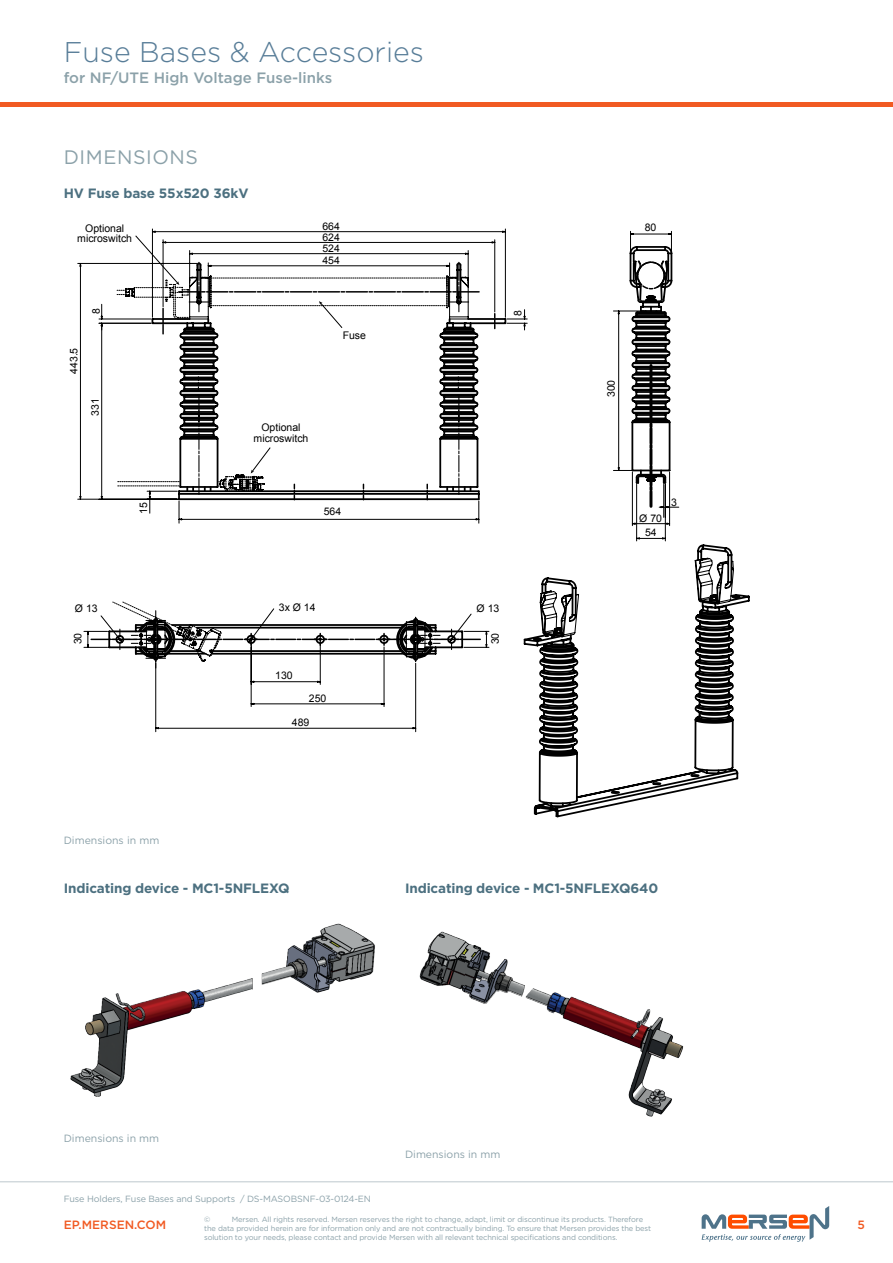
<style>
.page{position:relative;width:893px;height:1263px;background:#fff}
.page>*{position:absolute;margin:0;border:0;box-sizing:border-box;transform-origin:0 0}
.t1{font:300 28.5px "Gotham";color:#587d98}
.t2{font:19.5px "Gotham";letter-spacing:.03em;color:#8ba1a9}
.t3{font:500 15px "Gotham";color:#8ba1a9}
.t4{font:700 13.5px "Gotham";letter-spacing:-.01em;color:#4c7080}
.t5{font:500 12px "Gotham";color:#f15a22}
.t6{font:10.5px/10.5px "Arial";color:#000;text-align:center}
.t7{font:10.5px "Gotham";color:#8ba1a9}
.t8{font:9px "Gotham";letter-spacing:-.015em;color:#8ba1a9}
.t9{font:7.5px/9px "Gotham";letter-spacing:-.015em;color:#8ba1a9}
</style>
<div class="page">
<hr style="left:0;top:102px;width:893px;height:4px;background:#f15a22">
<hr style="left:0;top:1181px;width:893px;height:1px;background:#bec8cd">
<svg style="left:702px;top:1206px;width:127px;height:36px"></svg>
<svg style="left:155px;top:544px;width:595px;height:272px"></svg>
<svg style="left:670px;top:558px;width:59px;height:99px"></svg>
<svg style="left:77px;top:229px;width:593px;height:503px"></svg>
<hr style="left:649px;top:491px;width:3px;height:15px;background:#000">
<svg style="left:629px;top:245px;width:44px;height:245px"></svg>
<svg style="left:91px;top:235px;width:389px;height:433px"></svg>
<img style="left:286px;top:923px;width:89px;height:70px">
<img style="left:70px;top:961px;width:224px;height:136px">
<img style="left:419px;top:931px;width:58px;height:62px">
<img style="left:465px;top:946px;width:219px;height:171px">
<h1 class="t1" style="left:64px;top:34px;width:362px">Fuse Bases &amp; Accessories</h1>
<h3 class="t3" style="left:64px;top:68px;width:270px">for NF/UTE High Voltage Fuse-links</h3>
<h2 class="t2" style="left:64px;top:145px;width:136px">DIMENSIONS</h2>
<h3 class="t4" style="left:64px;top:184px;width:186px">HV Fuse base 55x520 36kV</h3>
<h3 class="t6" style="left:77px;top:223px;width:56px">Optional microswitch</h3>
<h3 class="t6" style="left:322px;top:221px;width:19px">664</h3>
<h3 class="t6" style="left:322px;top:255px;width:19px">454</h3>
<h3 class="t6" style="left:322px;top:232px;width:19px">624</h3>
<h3 class="t6" style="left:322px;top:243px;width:19px">524</h3>
<h3 class="t6" style="left:91px;top:314px;width:7px;rotate:-90deg">8</h3>
<h3 class="t6" style="left:69px;top:374px;width:28px;rotate:-90deg">443.5</h3>
<h3 class="t6" style="left:90px;top:416px;width:19px;rotate:-90deg">331</h3>
<h3 class="t6" style="left:254px;top:423px;width:56px">Optional microswitch</h3>
<h3 class="t6" style="left:343px;top:330px;width:25px">Fuse</h3>
<h3 class="t6" style="left:138px;top:514px;width:13px;rotate:-90deg">15</h3>
<h3 class="t6" style="left:324px;top:506px;width:19px">564</h3>
<h3 class="t6" style="left:513px;top:316px;width:7px;rotate:-90deg">8</h3>
<h3 class="t6" style="left:75px;top:603px;width:24px">Ø 13</h3>
<h3 class="t6" style="left:279px;top:603px;width:38px">3x Ø 14</h3>
<h3 class="t6" style="left:477px;top:603px;width:24px">Ø 13</h3>
<h3 class="t6" style="left:73px;top:644px;width:13px;rotate:-90deg">30</h3>
<h3 class="t6" style="left:490px;top:644px;width:13px;rotate:-90deg">30</h3>
<h3 class="t6" style="left:275px;top:670px;width:19px">130</h3>
<h3 class="t6" style="left:309px;top:693px;width:19px">250</h3>
<h3 class="t6" style="left:292px;top:717px;width:19px">489</h3>
<h3 class="t6" style="left:645px;top:223px;width:13px">80</h3>
<h3 class="t6" style="left:606px;top:397px;width:19px;rotate:-90deg">300</h3>
<h3 class="t6" style="left:639px;top:513px;width:24px">Ø 70</h3>
<h3 class="t6" style="left:645px;top:527px;width:13px">54</h3>
<h3 class="t6" style="left:671px;top:497px;width:7px">3</h3>
<h3 class="t7" style="left:64px;top:834px;width:97px">Dimensions in mm</h3>
<h3 class="t4" style="left:64px;top:880px;width:227px">Indicating device - MC1-5NFLEXQ</h3>
<h3 class="t4" style="left:405px;top:880px;width:255px">Indicating device - MC1-5NFLEXQ640</h3>
<h3 class="t7" style="left:64px;top:1131px;width:97px">Dimensions in mm</h3>
<h3 class="t7" style="left:405px;top:1147px;width:97px">Dimensions in mm</h3>
<p class="t8" style="left:64px;top:1193px;width:309px">Fuse Holders, Fuse Bases and Supports / DS-MASOBSNF-03-0124-EN</p>
<h3 class="t5" style="left:64px;top:1217px;width:104px">EP.MERSEN.COM</h3>
<h3 class="t5" style="left:857px;top:1217px;width:9px">5</h3>
<p class="t9" style="left:204px;top:1215px;width:448px;text-indent:28px">Mersen. All rights reserved. Mersen reserves the right to change, adapt, limit or discontinue its products. Therefore the data provided herein are for information only and are not contractually binding. To ensure that Mersen provides the best solution to your needs, please contact and provide Mersen with all relevant technical specifications and conditions.</p>
<p class="t9" style="left:204px;top:1215px;width:8px">©</p>
</div>
